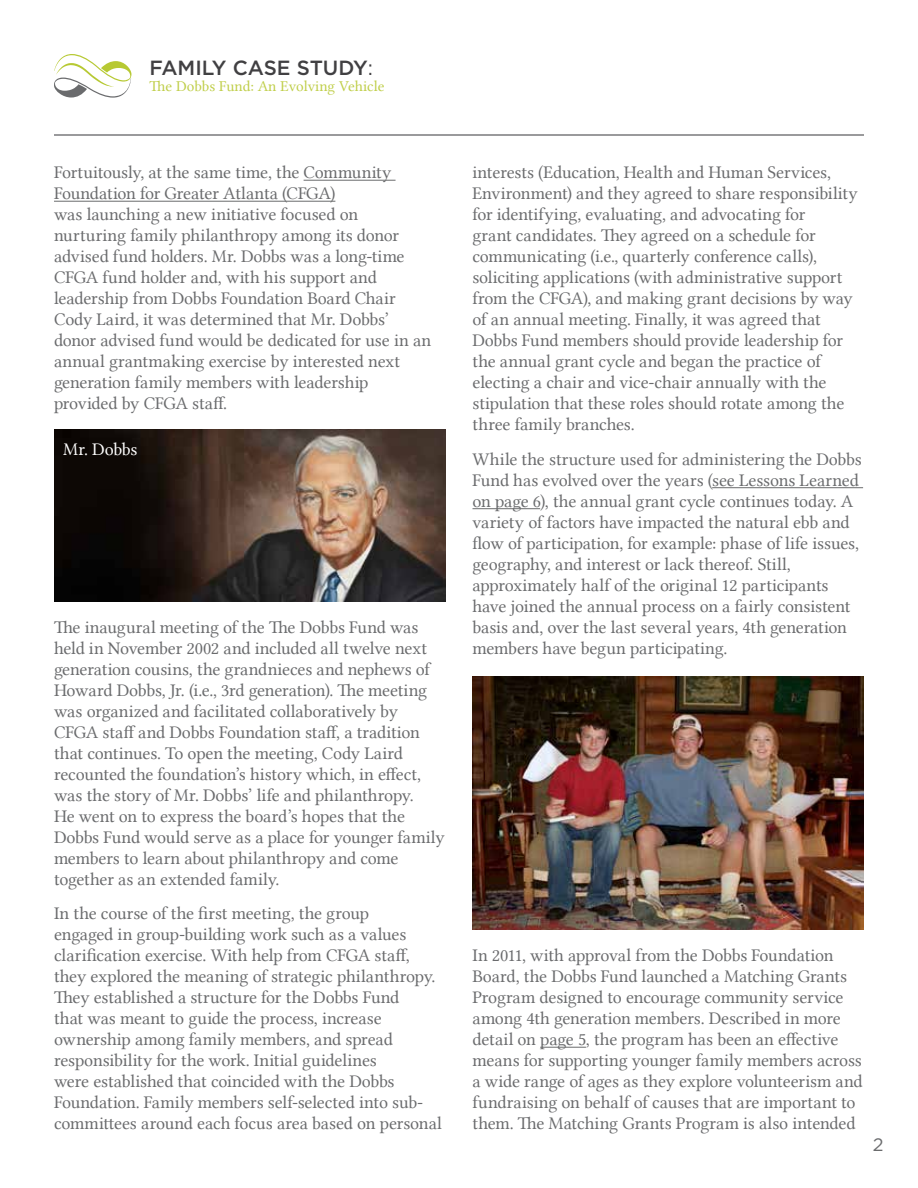
<style>
.page{position:relative;width:918px;height:1188px;background:#fff}
.page>*{position:absolute;margin:0;border:0;box-sizing:border-box;transform-origin:0 0}
.t1{font:500 20.55px "Gotham";color:#414042}
.t2{font:18px/21px "Lin Libertine";letter-spacing:-.01em;color:#6a6b6d}
.t3{font:18px "Lin Libertine";letter-spacing:-.015em;color:#fff}
.t4{font:18px "Gotham";color:#6a6b6d}
.t5{font:15.15px "Lin Libertine";color:#bfce48}
.s1{font-weight:400}
</style>
<div class="page">
<svg style="left:54px;top:54px;width:78px;height:44px"></svg>
<hr style="left:54px;top:134px;width:810px;height:2px;background:#797a7c">
<hr style="left:304px;top:180px;width:92px;height:1px;background:#6a6b6d">
<hr style="left:54px;top:201px;width:281px;height:1px;background:#6a6b6d">
<hr style="left:712px;top:487px;width:151px;height:1px;background:#6a6b6d">
<hr style="left:472px;top:508px;width:68px;height:1px;background:#6a6b6d">
<hr style="left:540px;top:1047px;width:46px;height:1px;background:#6a6b6d">
<img style="left:54px;top:430px;width:391px;height:171px">
<img style="left:472px;top:677px;width:392px;height:253px">
<p class="t1" style="left:150px;top:54px;width:225px">FAMILY CASE STUDY<span class="s1">:</span></p>
<p class="t5" style="left:150px;top:77px;width:236px">The Dobbs Fund: An Evolving Vehicle</p>
<p class="t2" style="left:54px;top:162px;width:379px">Fortuitously, at the same time, the Community Foundation for Greater Atlanta (CFGA)<br>was launching a new initiative focused on nurturing family philanthropy among its donor advised fund holders. Mr. Dobbs was a long-time CFGA fund holder and, with his support and leadership from Dobbs Foundation Board Chair Cody Laird, it was determined that Mr. Dobbs’ donor advised fund would be dedicated for use in an annual grantmaking exercise by interested next generation family members with leadership provided by CFGA staff.</p>
<p class="t3" style="left:63px;top:438px;width:76px">Mr. Dobbs</p>
<p class="t2" style="left:54px;top:616px;width:392px">The inaugural meeting of the The Dobbs Fund was held in November 2002 and included all twelve next generation cousins, the grandnieces and nephews of Howard Dobbs, Jr. (i.e., 3rd generation). The meeting was organized and facilitated collaboratively by CFGA staff and Dobbs Foundation staff, a tradition that continues. To open the meeting, Cody Laird recounted the foundation’s history which, in effect, was the story of Mr. Dobbs’ life and philanthropy.<br>He went on to express the board’s hopes that the Dobbs Fund would serve as a place for younger family members to learn about philanthropy and come together as an extended family.</p>
<p class="t2" style="left:54px;top:903px;width:390px">In the course of the first meeting, the group<br>engaged in group-building work such as a values clarification exercise. With help from CFGA staff, they explored the meaning of strategic philanthropy.<br>They established a structure for the Dobbs Fund<br>that was meant to guide the process, increase ownership among family members, and spread responsibility for the work. Initial guidelines<br>were established that coincided with the Dobbs Foundation. Family members self-selected into sub&shy;committees around each focus area based on personal</p>
<p class="t2" style="left:472px;top:162px;width:387px">interests (Education, Health and Human Services, Environment) and they agreed to share responsibility for identifying, evaluating, and advocating for<br>grant candidates. They agreed on a schedule for communicating (i.e., quarterly conference calls), soliciting applications (with administrative support from the CFGA), and making grant decisions by way of an annual meeting. Finally, it was agreed that Dobbs Fund members should provide leadership for the annual grant cycle and began the practice of electing a chair and vice-chair annually with the stipulation that these roles should rotate among the three family branches.</p>
<p class="t2" style="left:472px;top:448px;width:391px">While the structure used for administering the Dobbs Fund has evolved over the years (see Lessons Learned on page 6), the annual grant cycle continues today. A variety of factors have impacted the natural ebb and flow of participation, for example: phase of life issues, geography, and interest or lack thereof. Still, approximately half of the original 12 participants have joined the annual process on a fairly consistent basis and, over the last several years, 4th generation members have begun participating.</p>
<p class="t2" style="left:472px;top:945px;width:392px">In 2011, with approval from the Dobbs Foundation Board, the Dobbs Fund launched a Matching Grants Program designed to encourage community service among 4th generation members. Described in more detail on page 5, the program has been an effective means for supporting younger family members across a wide range of ages as they explore volunteerism and fundraising on behalf of causes that are important to them. The Matching Grants Program is also intended</p>
<p class="t4" style="left:873px;top:1133px;width:12px">2</p>
</div>
